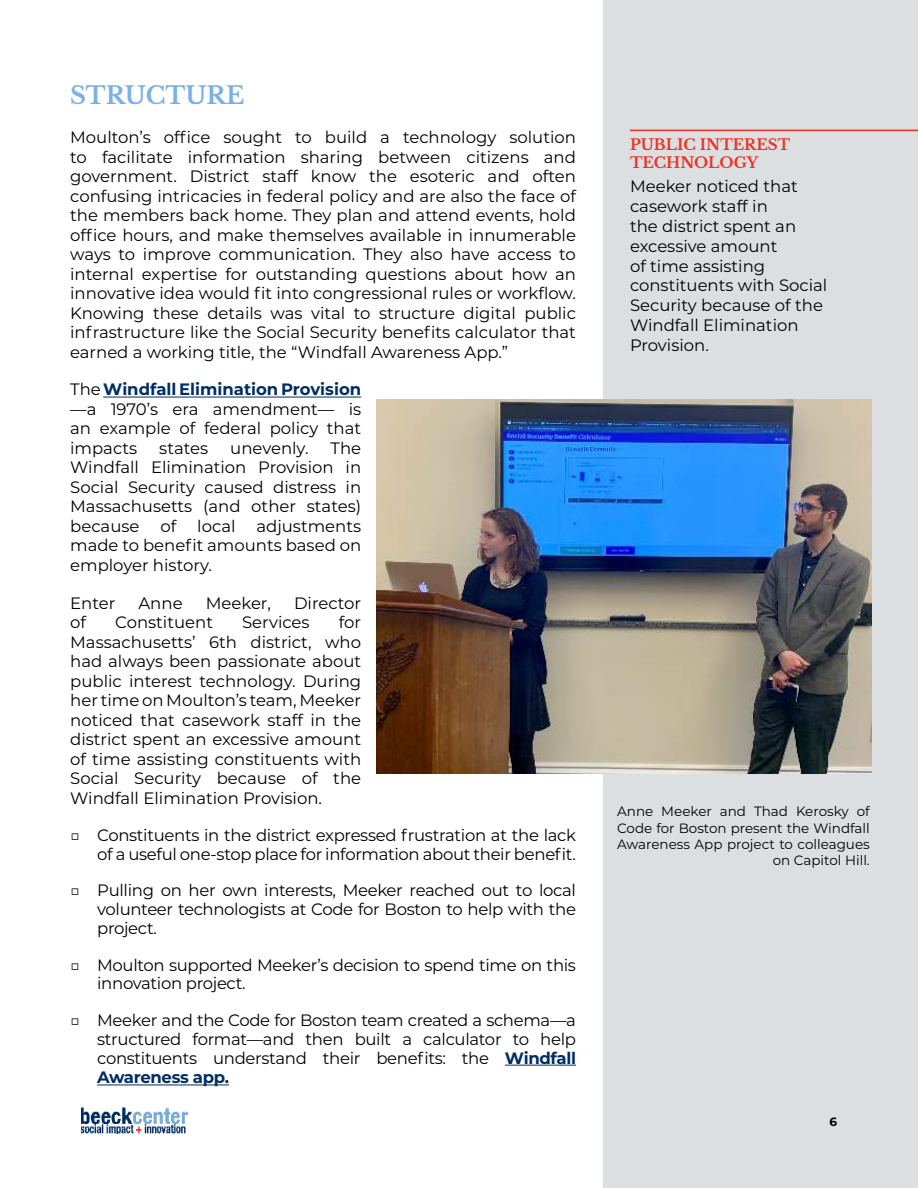
<style>
.page{position:relative;width:918px;height:1188px;background:#fff}
.page>*{position:absolute;margin:0;border:0;box-sizing:border-box;transform-origin:0 0}
.t1{font:700 24px "Libre Baskerville";color:#79b0e8}
.t2{font:16.5px/19.5px "Montserrat";color:#000;text-align:justify}
.t3{font:16.5px/18.8px "Montserrat";letter-spacing:-.02em;color:#000;text-align:right}
.t4{font:700 15px/18px "Libre Baskerville";color:#ee3123}
.t5{font:13.5px/16.2px "Montserrat";color:#000;text-align:right}
.t6{font:700 12px "Montserrat";color:#000}
.s1{font-weight:700;color:#002d62}
</style>
<div class="page">
<div style="left:603px;top:0;width:315px;height:1188px;background:#dbdfe2"></div>
<img style="left:81px;top:1107px;width:108px;height:27px">
<hr style="left:103px;top:397px;width:258px;height:1px;background:#002d62">
<hr style="left:505px;top:1065px;width:71px;height:1px;background:#002d62">
<hr style="left:97px;top:1085px;width:132px;height:1px;background:#002d62">
<hr style="left:630px;top:130px;width:288px;height:1px;background:#ee3123">
<img style="left:376px;top:400px;width:496px;height:373px">
<h1 class="t1" style="left:70px;top:81px;width:176px">STRUCTURE</h1>
<p class="t2" style="left:70px;top:128px;width:507px">Moulton’s office sought to build a technology solution to facilitate information sharing between citizens and government. District staff know the esoteric and often confusing intricacies in federal policy and are also the face of the members back home. They plan and attend events, hold office hours, and make themselves available in innumerable ways to improve communication. They also have access to internal expertise for outstanding questions about how an innovative idea would fit into congressional rules or workflow.<br>Knowing these details was vital to structure digital public infrastructure like the Social Security benefits calculator that earned a working title, the “Windfall Awareness App.”</p>
<p class="t2" style="left:70px;top:380px;width:293px">The <span class="s1">Windfall Elimination Provision </span>—a 1970’s era amendment— is an example of federal policy that impacts</p>
<p class="t2" style="left:70px;top:439px;width:293px;text-indent:260px">The Windfall Elimination Provision in Social Security caused distress in Massachusetts (and other states) because</p>
<p class="t2" style="left:159px;top:439px;width:50px">states</p>
<p class="t2" style="left:230px;top:439px;width:80px">unevenly.</p>
<p class="t2" style="left:160px;top:517px;width:17px">of</p>
<p class="t2" style="left:197px;top:517px;width:40px">local</p>
<p class="t2" style="left:70px;top:517px;width:293px;text-indent:186px">adjustments made to benefit amounts based on employer history.</p>
<p class="t2" style="left:70px;top:594px;width:47px">Enter</p>
<p class="t2" style="left:138px;top:594px;width:46px">Anne</p>
<p class="t2" style="left:206px;top:594px;width:67px">Meeker,</p>
<p class="t2" style="left:294px;top:594px;width:69px">Director</p>
<p class="t2" style="left:70px;top:613px;width:17px">of</p>
<p class="t2" style="left:115px;top:613px;width:99px">Constituent</p>
<p class="t2" style="left:242px;top:613px;width:69px">Services</p>
<p class="t2" style="left:70px;top:613px;width:293px;text-indent:269px">for Massachusetts’ 6th district, who had always been passionate about public interest technology. During her time on Moulton’s team, Meeker noticed that casework staff in the district spent an excessive amount of time assisting constituents with Social Security because of the Windfall Elimination Provision.</p>
<p class="t3" style="left:70px;top:826px;width:507px">□ Constituents in the district expressed frustration at the lack of a useful one-stop place for information about their benefit.</p>
<p class="t2" style="left:97px;top:882px;width:480px;line-height:18.8px;text-indent:-27px">□ Pulling on her own interests, Meeker reached out to local volunteer technologists at Code for Boston to help with the project.</p>
<p class="t3" style="left:97px;top:956px;width:480px;text-align:left;text-indent:-27px">□ Moulton supported Meeker’s decision to spend time on this innovation project.</p>
<p class="t2" style="left:97px;top:1011px;width:480px;line-height:19px;text-indent:-27px">□ Meeker and the Code for Boston team created a schema—a structured format—and then built a calculator to help constituents understand their benefits: the <span class="s1">Windfall Awareness app.</span></p>
<p class="t4" style="left:630px;top:136px;width:162px">PUBLIC INTEREST<br>TECHNOLOGY</p>
<p class="t2" style="left:630px;top:177px;width:199px;text-align:left">Meeker noticed that casework staff in<br>the district spent an excessive amount<br>of time assisting constituents with Social<br>Security because of the<br>Windfall Elimination<br>Provision.</p>
<p class="t5" style="left:617px;top:804px;width:254px">Anne Meeker and Thad Kerosky of<br>Code for Boston present the Windfall<br>Awareness App project to colleagues on Capitol Hill.</p>
<p class="t6" style="left:829px;top:1117px;width:9px">6</p>
</div>
